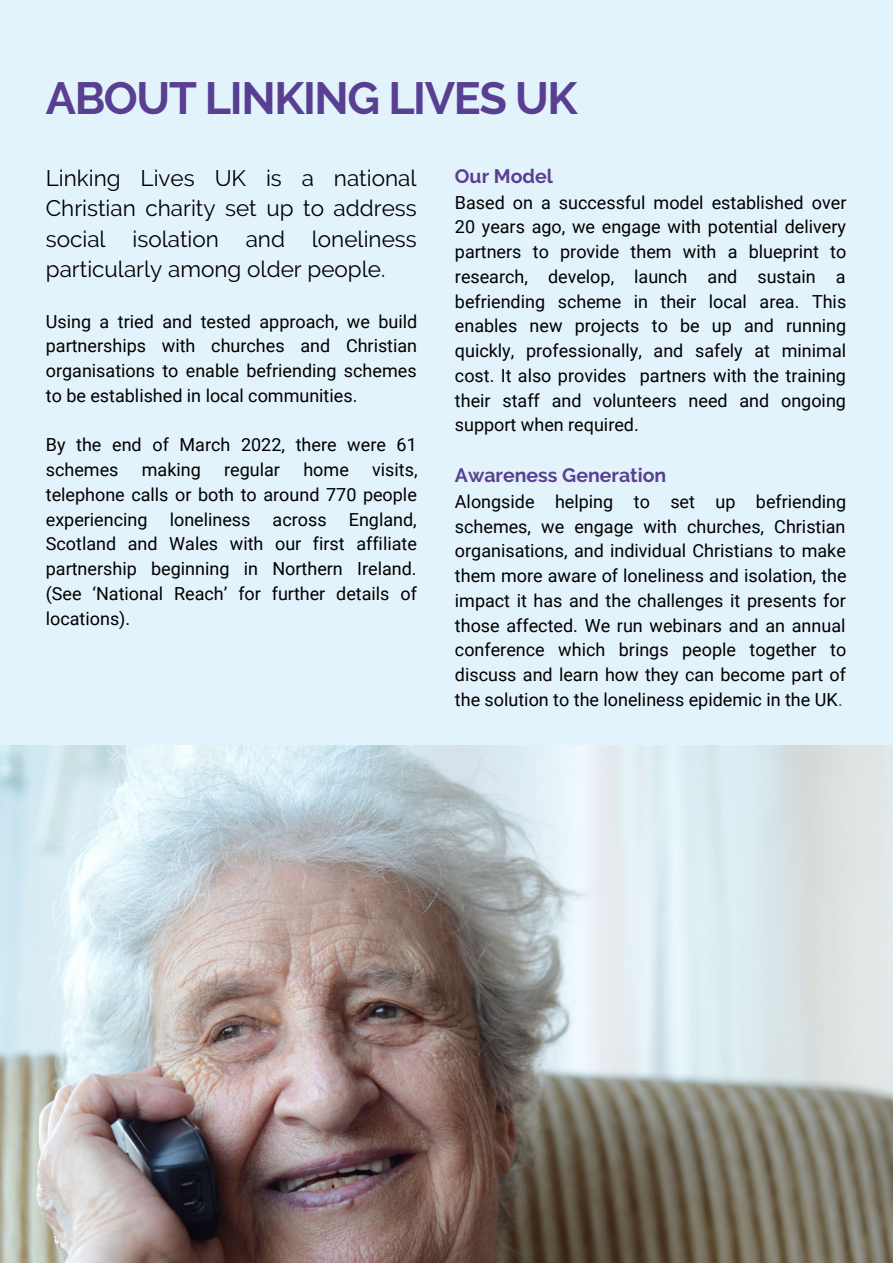
<style>
.page{position:relative;width:893px;height:1264px;background:#fff}
.page>*{position:absolute;margin:0;border:0;box-sizing:border-box;transform-origin:0 0}
.t1{font:700 45px "Raleway";letter-spacing:-.03em;color:#593f92}
.t2{font:22.5px/30.3px "Raleway";color:#000;text-align:justify}
.t3{font:700 19.5px "Raleway";color:#593f92}
.t4{font:18px/24.8px "Roboto";color:#000;text-align:justify}
.s1{color:#593f92}
</style>
<div class="page">
<div style="left:0;top:0;width:892px;height:1262px;background:#e3f3fb"></div>
<img style="left:0;top:746px;width:892px;height:516px">
<h1 class="t1" style="left:46px;top:72px;width:533px">ABOUT LINKING LIVES UK</h1>
<p class="t2" style="left:46px;top:163px;width:372px">Linking Lives UK is a national Christian charity set up to address social isolation and loneliness particularly among older people.</p>
<p class="t4" style="left:46px;top:309px;width:373px">Using a tried and tested approach, we build partnerships with churches and Christian organisations to enable befriending schemes to be established in local communities.</p>
<p class="t4" style="left:46px;top:433px;width:372px">By the end of March 2022, there were 61 schemes</p>
<p class="t4" style="left:142px;top:457px;width:60px">making</p>
<p class="t4" style="left:224px;top:457px;width:57px">regular</p>
<p class="t4" style="left:303px;top:457px;width:47px">home</p>
<p class="t4" style="left:46px;top:457px;width:373px;text-indent:326px">visits, telephone calls or both to around 770 people experiencing loneliness across England, Scotland and Wales with our first affiliate partnership beginning in Northern Ireland. (See ‘National Reach’ for further details of locations).</p>
<p class="t3" style="left:455px;top:164px;width:100px">Our Model</p>
<p class="t4" style="left:455px;top:190px;width:393px">Based on a successful model established over 20 years ago, we engage with potential delivery partners to provide them with a blueprint to research, develop, launch and sustain a befriending scheme in their local area. This enables new projects to be up and running quickly, professionally, and safely at minimal cost. It also provides partners with the training their staff and volunteers need and ongoing support when required.</p>
<p class="t3" style="left:455px;top:463px;width:213px">Awareness Generation</p>
<p class="t4" style="left:455px;top:489px;width:393px">Alongside helping to set up befriending schemes, we engage with churches, Christian organisations, and individual Christians to make them more aware of loneliness and isolation, the impact it has and the challenges it presents for those affected. We run webinars and an annual conference which brings people together to discuss and learn how they can become part of the solution to the loneliness epidemic in the UK<span class="s1">.</span></p>
</div>
